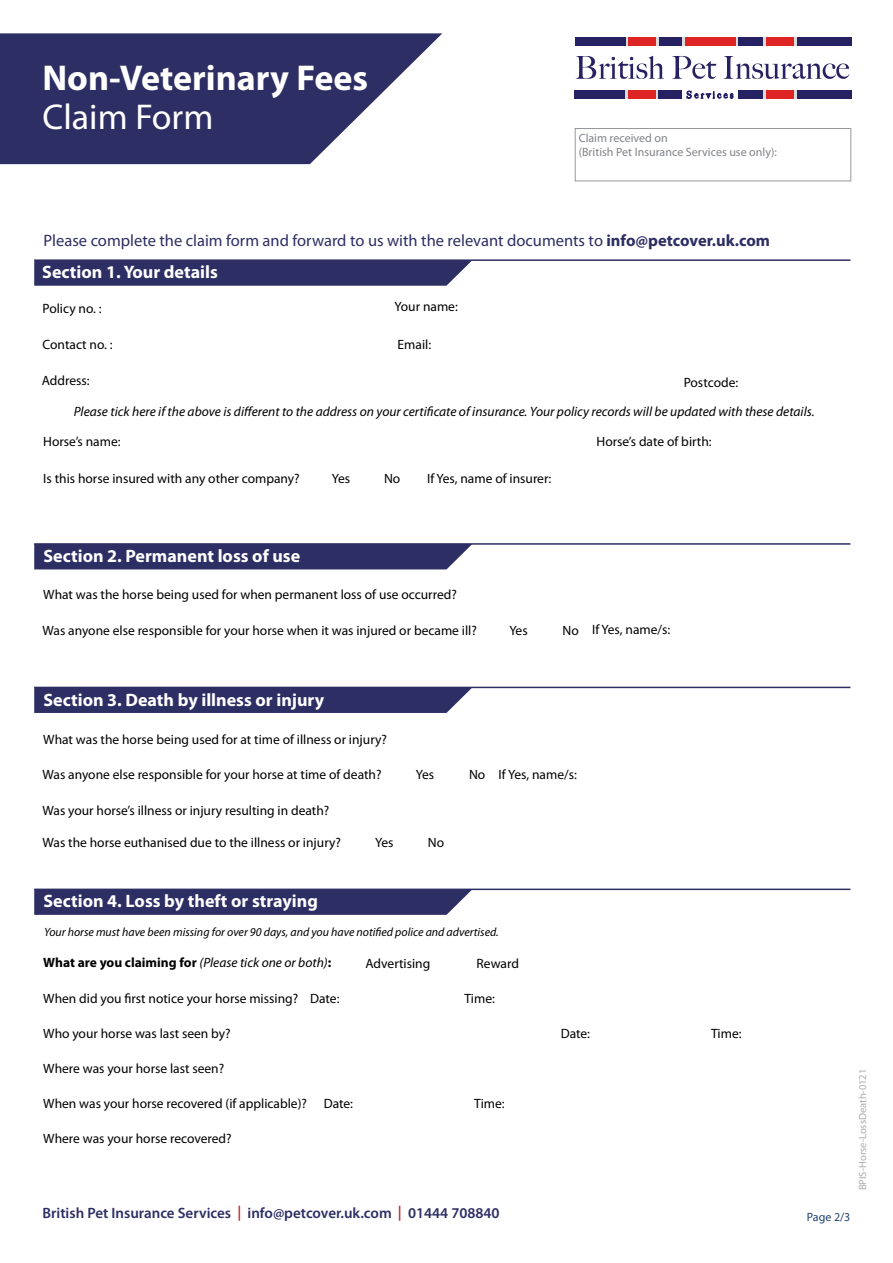
<style>
.page{position:relative;width:893px;height:1263px;background:#fff}
.page>*{position:absolute;margin:0;border:0;box-sizing:border-box;transform-origin:0 0}
.t1{font:700 36px "Myriad Pro";color:#fff}
.t2{font:36px "Myriad Pro";color:#fff}
.t3{font:700 18px "Myriad Pro";color:#fff}
.t4{font:16.5px "Myriad Pro";color:#2d2e63}
.t5{font:600 15px "Myriad Pro";color:#2d2e63}
.t6{font:13.5px "Myriad Pro";color:#000}
.t7{font:italic 13.5px "Myriad Pro";color:#000}
.t8{font:700 13.5px "Myriad Pro";color:#000}
.t9{font:italic 12px "Myriad Pro";color:#000}
.t10{font:12px/14.4px "Myriad Pro";color:#808387}
.t11{font:12px "Myriad Pro";color:#204271}
.t12{font:10.5px "Myriad Pro";color:#aaacb0}
.s1{font-weight:700}
.s2{font-weight:400;font-style:italic}
.s3{color:#bf2627}
</style>
<div class="page">
<div style="left:34px;top:545px;width:437px;height:24px;background:#2d2e63"></div>
<hr style="left:34px;top:543px;width:816px;height:2px;background:#2d2e63">
<svg style="left:34px;top:688px;width:438px;height:25px;background:#333467"></svg>
<hr style="left:34px;top:687px;width:816px;height:1px;background:#2d2e63">
<svg style="left:34px;top:890px;width:438px;height:25px;background:#343568"></svg>
<hr style="left:34px;top:888px;width:816px;height:2px;background:#2d2e63">
<svg style="left:34px;top:261px;width:438px;height:25px;background:#353669"></svg>
<hr style="left:34px;top:259px;width:816px;height:2px;background:#2d2e63">
<div style="left:575px;top:128px;width:276px;height:53px;border:1px solid #95989c"></div>
<svg style="left:0;top:33px;width:442px;height:131px;background:#4c4d7a"></svg>
<div style="left:575px;top:37px;width:51px;height:9px;background:#252162"></div>
<svg style="left:626px;top:37px;width:2px;height:9px"></svg>
<svg style="left:656px;top:37px;width:3px;height:9px"></svg>
<div style="left:659px;top:37px;width:55px;height:9px;background:#252162"></div>
<div style="left:628px;top:37px;width:28px;height:9px;background:#df2424"></div>
<div style="left:712px;top:37px;width:51px;height:9px;background:#252162"></div>
<svg style="left:763px;top:37px;width:3px;height:9px"></svg>
<svg style="left:794px;top:37px;width:3px;height:9px"></svg>
<div style="left:797px;top:37px;width:54px;height:9px;background:#252162"></div>
<div style="left:766px;top:37px;width:28px;height:9px;background:#df2424"></div>
<div style="left:766px;top:90px;width:28px;height:9px;background:#df2424"></div>
<svg style="left:682px;top:37px;width:56px;height:9px"></svg>
<div style="left:685px;top:37px;width:50px;height:9px;background:#df2424"></div>
<div style="left:575px;top:90px;width:51px;height:9px;background:#252162"></div>
<svg style="left:626px;top:90px;width:2px;height:9px"></svg>
<div style="left:628px;top:90px;width:28px;height:9px;background:#df2424"></div>
<svg style="left:576px;top:56px;width:88px;height:23px"></svg>
<svg style="left:672px;top:56px;width:45px;height:23px"></svg>
<svg style="left:724px;top:56px;width:125px;height:23px"></svg>
<svg style="left:686px;top:90px;width:48px;height:9px"></svg>
<svg style="left:794px;top:90px;width:3px;height:9px"></svg>
<div style="left:797px;top:90px;width:54px;height:9px;background:#252162"></div>
<svg style="left:656px;top:90px;width:3px;height:9px"></svg>
<div style="left:659px;top:90px;width:23px;height:9px;background:#252162"></div>
<div style="left:738px;top:90px;width:25px;height:9px;background:#252162"></div>
<svg style="left:763px;top:90px;width:3px;height:9px"></svg>
<h1 class="t1" style="left:43px;top:54px;width:327px">Non-Veterinary Fees</h1>
<h1 class="t2" style="left:43px;top:95px;width:172px">Claim Form</h1>
<p class="t10" style="left:579px;top:130px;width:200px">Claim received on<br>(British Pet Insurance Services use only):</p>
<p class="t4" style="left:44px;top:230px;width:728px">Please complete the claim form and forward to us with the relevant documents to <span class="s1">info@petcover.uk.com</span></p>
<h2 class="t3" style="left:42px;top:260px;width:177px">Section 1. Your details</h2>
<p class="t6" style="left:43px;top:300px;width:61px">Policy no. :</p>
<p class="t6" style="left:395px;top:299px;width:65px">Your name:</p>
<p class="t6" style="left:43px;top:336px;width:72px">Contact no. :</p>
<p class="t6" style="left:398px;top:336px;width:35px">Email:</p>
<p class="t6" style="left:42px;top:373px;width:49px">Address:</p>
<p class="t6" style="left:684px;top:374px;width:56px">Postcode:</p>
<p class="t7" style="left:74px;top:403px;width:742px">Please tick here if the above is different to the address on your certificate of insurance. Your policy records will be updated with these details.</p>
<p class="t6" style="left:43px;top:433px;width:79px">Horse’s name:</p>
<p class="t6" style="left:597px;top:433px;width:117px">Horse’s date of birth:</p>
<p class="t6" style="left:332px;top:470px;width:20px">Yes</p>
<p class="t6" style="left:384px;top:470px;width:18px">No</p>
<p class="t6" style="left:427px;top:470px;width:126px">If Yes, name of insurer:</p>
<p class="t6" style="left:43px;top:470px;width:258px">Is this horse insured with any other company?</p>
<h2 class="t3" style="left:43px;top:544px;width:258px">Section 2. Permanent loss of use</h2>
<p class="t6" style="left:43px;top:586px;width:415px">What was the horse being used for when permanent loss of use occurred?</p>
<p class="t6" style="left:43px;top:622px;width:436px">Was anyone else responsible for your horse when it was injured or became ill?</p>
<p class="t6" style="left:509px;top:622px;width:20px">Yes</p>
<p class="t6" style="left:562px;top:621px;width:109px">No If Yes, name/s:</p>
<h2 class="t3" style="left:43px;top:688px;width:282px">Section 3. Death by illness or injury</h2>
<p class="t6" style="left:43px;top:731px;width:345px">What was the horse being used for at time of illness or injury?</p>
<p class="t6" style="left:43px;top:766px;width:341px">Was anyone else responsible for your horse at time of death?</p>
<p class="t6" style="left:416px;top:766px;width:20px">Yes</p>
<p class="t6" style="left:469px;top:766px;width:109px">No If Yes, name/s:</p>
<p class="t6" style="left:43px;top:802px;width:288px">Was your horse’s illness or injury resulting in death?</p>
<p class="t6" style="left:43px;top:834px;width:300px">Was the horse euthanised due to the illness or injury?</p>
<p class="t6" style="left:375px;top:834px;width:20px">Yes</p>
<p class="t6" style="left:428px;top:834px;width:18px">No</p>
<h2 class="t3" style="left:43px;top:889px;width:276px">Section 4. Loss by theft or straying</h2>
<p class="t9" style="left:44px;top:924px;width:456px">Your horse must have been missing for over 90 days, and you have notified police and advertised.</p>
<p class="t8" style="left:43px;top:953px;width:290px">What are you claiming for <span class="s2">(Please tick one or both)</span>:</p>
<p class="t6" style="left:365px;top:955px;width:66px">Advertising</p>
<p class="t6" style="left:477px;top:955px;width:44px">Reward</p>
<p class="t6" style="left:310px;top:990px;width:31px">Date:</p>
<p class="t6" style="left:464px;top:990px;width:32px">Time:</p>
<p class="t6" style="left:43px;top:990px;width:256px">When did you first notice your horse missing?</p>
<p class="t6" style="left:43px;top:1025px;width:189px">Who your horse was last seen by?</p>
<p class="t6" style="left:561px;top:1025px;width:31px">Date:</p>
<p class="t6" style="left:711px;top:1025px;width:32px">Time:</p>
<p class="t6" style="left:43px;top:1060px;width:182px">Where was your horse last seen?</p>
<p class="t6" style="left:43px;top:1095px;width:311px">When was your horse recovered (if applicable)? Date:</p>
<p class="t6" style="left:474px;top:1095px;width:32px">Time:</p>
<p class="t6" style="left:43px;top:1130px;width:190px">Where was your horse recovered?</p>
<p class="t5" style="left:43px;top:1203px;width:459px">British Pet Insurance Services <span class="s3">|</span> info@petcover.uk.com <span class="s3">|</span> 01444 708840</p>
<p class="t12" style="left:856px;top:1190px;width:123px;rotate:-90deg">BPIS-Horse-LossDeath-0121</p>
<p class="t11" style="left:807px;top:1210px;width:45px">Page 2/3</p>
</div>
